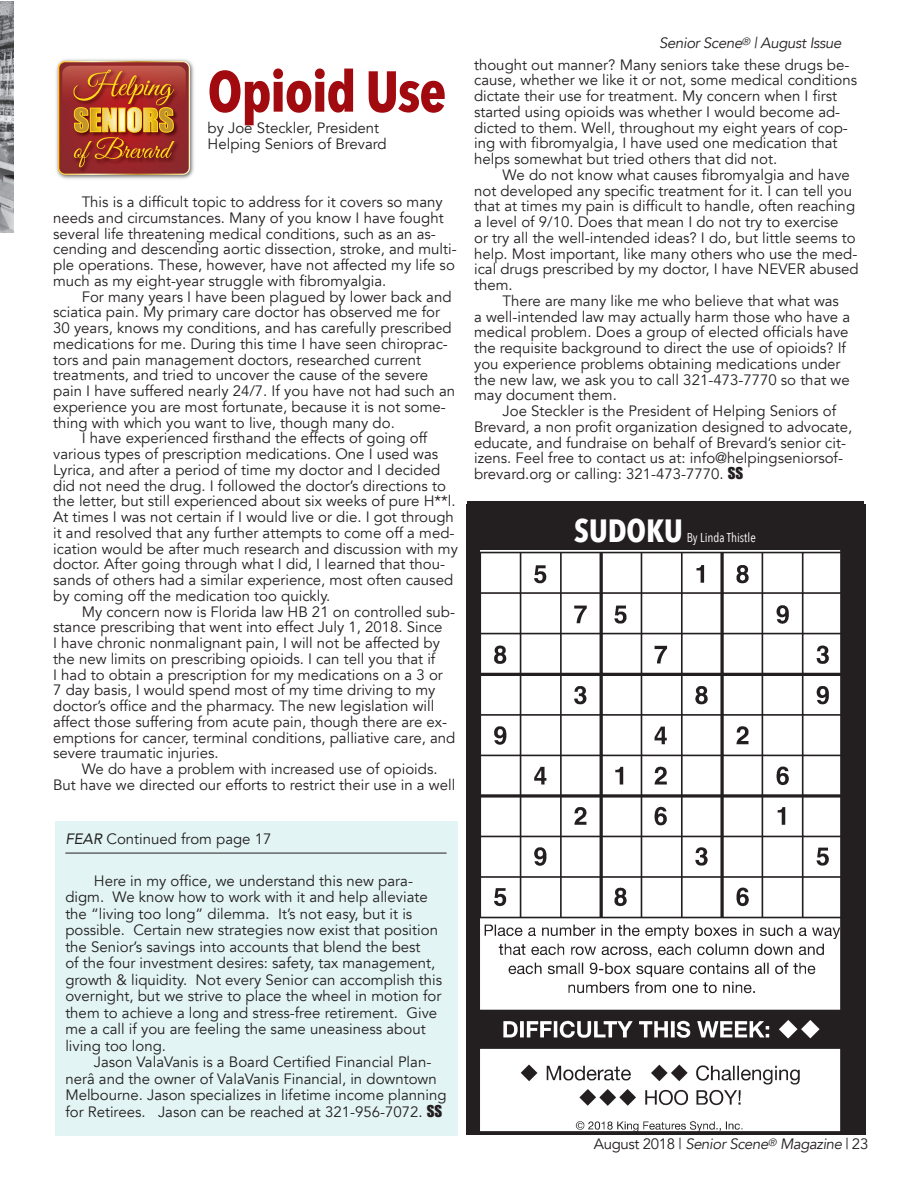
<style>
.page{position:relative;width:918px;height:1188px;background:#fff}
.page>*{position:absolute;margin:0;border:0;box-sizing:border-box;transform-origin:0 0}
.t1{font:700 57px "Avenir Next Condensed";letter-spacing:-.02em;color:#a10b0f}
.t2{font:700 32.1px "Avenir Next Condensed";color:#fff}
.Plain_Text{font:15px/15.8px "Avenir";color:#231f20}
.t3{font:italic 15px "Avenir";letter-spacing:-.025em;color:#231f20}
.t4{font:12.9px "Avenir Next Condensed";color:#fff}
.s1{font-family:"Impact"}
.s2{font-style:italic}
.s3{font-style:normal}
</style>
<div class="page">
<div style="left:55px;top:821px;width:403px;height:315px;background:#e2f4f4"></div>
<img style="left:56px;top:59px;width:138px;height:120px">
<div style="left:58px;top:61px;width:132px;height:114px;border:1px solid #fff;border-radius:7px"></div>
<svg style="left:59px;top:62px;width:130px;height:112px;background:#ab4d2d"></svg>
<div style="left:466px;top:504px;width:400px;height:631px;background:#231f20"></div>
<img style="left:481px;top:550px;width:358px;height:580px">
<div style="left:478px;top:547px;width:364px;height:586px;border:2px solid #231f20"></div>
<div style="left:467px;top:502px;width:396px;height:48px;background:#231f20"></div>
<img style="left:0;top:1px;width:14px;height:231px">
<hr style="left:65px;top:853px;width:382px;height:1px;background:#231f20">
<p class="t1" style="left:208px;top:57px;width:240px">Opioid Use</p>
<p class="Plain_Text" style="left:208px;top:120px;width:173px">by Joe Steckler, President</p>
<p class="Plain_Text" style="left:208px;top:136px;width:181px">Helping Seniors of Brevard</p>
<p class="Plain_Text" style="left:53px;top:194px;width:405px;text-indent:28px">This is a difficult topic to address for it covers so many needs and circumstances. Many of you know I have fought several life threatening medical conditions, such as an as&shy;cending and descending aortic dissection, stroke, and multi&shy;ple operations. These, however, have not affected my life so much as my eight-year struggle with fibromyalgia.</p>
<p class="Plain_Text" style="left:53px;top:289px;width:403px;text-indent:28px">For many years I have been plagued by lower back and sciatica pain. My primary care doctor has observed me for 30 years, knows my conditions, and has carefully prescribed medications for me. During this time I have seen chiroprac&shy;tors and pain management doctors, researched current treatments, and tried to uncover the cause of the severe pain I have suffered nearly 24/7. If you have not had such an experience you are most fortunate, because it is not some&shy;thing with which you want to live, though many do.</p>
<p class="Plain_Text" style="left:53px;top:431px;width:406px;text-indent:28px">I have experienced firsthand the effects of going off various types of prescription medications. One I used was Lyrica, and after a period of time my doctor and I decided did not need the drug. I followed the doctor’s directions to the letter, but still experienced about six weeks of pure H**l.<br>At times I was not certain if I would live or die. I got through it and resolved that any further attempts to come off a med&shy;ication would be after much research and discussion with my doctor. After going through what I did, I learned that thou&shy;sands of others had a similar experience, most often caused by coming off the medication too quickly.</p>
<p class="Plain_Text" style="left:53px;top:604px;width:404px;text-indent:28px">My concern now is Florida law HB 21 on controlled sub&shy;stance prescribing that went into effect July 1, 2018. Since<br>I have chronic nonmalignant pain, I will not be affected by the new limits on prescribing opioids. I can tell you that if<br>I had to obtain a prescription for my medications on a 3 or<br>7 day basis, I would spend most of my time driving to my doctor’s office and the pharmacy. The new legislation will affect those suffering from acute pain, though there are ex&shy;emptions for cancer, terminal conditions, palliative care, and severe traumatic injuries.</p>
<p class="Plain_Text" style="left:53px;top:761px;width:404px;text-indent:28px">We do have a problem with increased use of opioids.<br>But have we directed our efforts to restrict their use in a well</p>
<p class="t3" style="left:659px;top:34px;width:184px">Senior Scene<sup>®</sup> | August Issue</p>
<p class="Plain_Text" style="left:474px;top:57px;width:385px">thought out manner? Many seniors take these drugs be&shy;cause, whether we like it or not, some medical conditions dictate their use for treatment. My concern when I first started using opioids was whether I would become ad&shy;dicted to them. Well, throughout my eight years of cop&shy;ing with fibromyalgia, I have used one medication that helps somewhat but tried others that did not.</p>
<p class="Plain_Text" style="left:474px;top:167px;width:386px;text-indent:28px">We do not know what causes fibromyalgia and have not developed any specific treatment for it. I can tell you that at times my pain is difficult to handle, often reaching a level of 9/10. Does that mean I do not try to exercise<br>or try all the well-intended ideas? I do, but little seems to help. Most important, like many others who use the med&shy;ical drugs prescribed by my doctor, I have NEVER abused them.</p>
<p class="Plain_Text" style="left:474px;top:293px;width:378px;text-indent:28px">There are many like me who believe that what was a well-intended law may actually harm those who have a medical problem. Does a group of elected officials have the requisite background to direct the use of opioids? If you experience problems obtaining medications under the new law, we ask you to call 321-473-7770 so that we may document them.</p>
<p class="Plain_Text" style="left:474px;top:403px;width:380px;text-indent:28px">Joe Steckler is the President of Helping Seniors of Brevard, a non profit organization designed to advocate, educate, and fundraise on behalf of Brevard’s senior cit&shy;izens. Feel free to contact us at: info@helpingseniorsof&shy;brevard.org or calling: 321-473-7770. <span class="s1">SS</span></p>
<p class="t2" style="left:574px;top:511px;width:110px">SUDOKU</p>
<p class="t4" style="left:687px;top:526px;width:71px">By Linda Thistle</p>
<p class="Plain_Text" style="left:65px;top:832px;width:208px"><span class="s2">FEAR</span> Continued from page 17</p>
<p class="Plain_Text" style="left:65px;top:872px;width:378px;line-height:16.5px;text-indent:28px">Here in my office, we understand this new para&shy;digm. We know how to work with it and help alleviate the “living too long” dilemma. It’s not easy, but it is possible. Certain new strategies now exist that position the Senior’s savings into accounts that blend the best<br>of the four investment desires: safety, tax management, growth &amp; liquidity. Not every Senior can accomplish this overnight, but we strive to place the wheel in motion for them to achieve a long and stress-free retirement. Give me a call if you are feeling the same uneasiness about living too long.</p>
<p class="Plain_Text" style="left:65px;top:1054px;width:383px;line-height:16.5px;text-indent:28px">Jason ValaVanis is a Board Certified Financial Plan&shy;nerâ and the owner of ValaVanis Financial, in downtown Melbourne. Jason specializes in lifetime income planning for Retirees. Jason can be reached at 321-956-7072. <span class="s1">SS</span></p>
<p class="t3" style="left:594px;top:1135px;width:276px"><span class="s3">August 2018 |</span> Senior Scene<sup>®</sup> Magazine <span class="s3">| 23</span></p>
</div>
